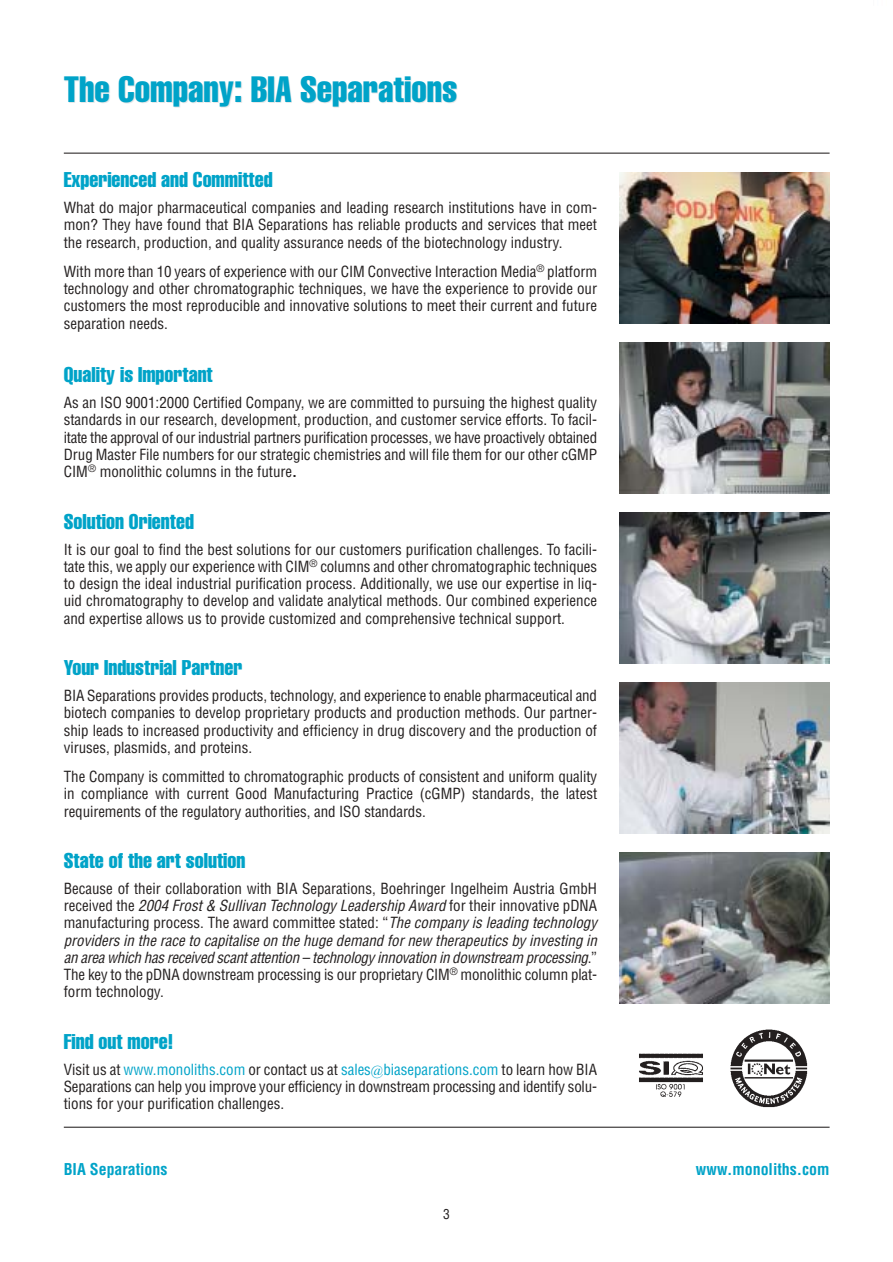
<style>
.page{position:relative;width:893px;height:1262px;background:#fff}
.page>*{position:absolute;margin:0;border:0;box-sizing:border-box;transform-origin:0 0}
.t1{font:extra-condensed 36px "SS Helvetica";color:#00a3c8}
.t2{font:extra-condensed 21px "SS Helvetica";color:#00a3c8}
.t3{font:700 condensed 15.9px "SS Helvetica";color:#00a3c8}
.t4{font:condensed 15px/17.2px "SS Helvetica";color:#231f1f;text-align:justify}
.t5{font:condensed 13.5px "SS Helvetica";color:#231f1f}
.s1{font-weight:700}
.s2{font-style:italic}
.s3{color:#00a3c8}
.s4{font-family:"TT2 E2 O00";font-stretch:normal;font-size:13.5px;color:#00a3c8}
</style>
<div class="page">
<hr style="left:64px;top:153px;width:765px;height:1px;background:#231f1f">
<hr style="left:64px;top:1126px;width:765px;height:1px;background:#231f1f">
<img style="left:619px;top:172px;width:210px;height:151px">
<img style="left:619px;top:342px;width:210px;height:151px">
<img style="left:619px;top:512px;width:210px;height:151px">
<img style="left:619px;top:682px;width:210px;height:151px">
<img style="left:619px;top:853px;width:210px;height:150px">
<img style="left:639px;top:1053px;width:64px;height:44px">
<img style="left:730px;top:1029px;width:78px;height:79px">
<h1 class="t1" style="left:64px;top:77px;width:395px">The Company: BIA Separations</h1>
<h2 class="t2" style="left:64px;top:172px;width:210px">Experienced and Committed</h2>
<p class="t4" style="left:64px;top:201px;width:535px">What do major pharmaceutical companies and leading research institutions have in com&shy;mon? They have found that BIA Separations has reliable products and services that meet the research, production, and quality assurance needs of the biotechnology industry.</p>
<p class="t4" style="left:64px;top:264px;width:535px">With more than 10 years of experience with our CIM Convective Interaction Media<sup>®</sup> platform technology and other chromatographic techniques, we have the experience to provide our customers the most reproducible and innovative solutions to meet their current and future separation needs.</p>
<h2 class="t2" style="left:64px;top:367px;width:150px">Quality is Important</h2>
<p class="t4" style="left:64px;top:396px;width:535px">As an ISO 9001:2000 Certified Company, we are committed to pursuing the highest quality standards in our research, development, production, and customer service efforts. To facil&shy;itate the approval of our industrial partners purification processes, we have proactively obtained Drug Master File numbers for our strategic chemistries and will file them for our other cGMP CIM<sup>®</sup> monolithic columns in the future<span class="s1">.</span></p>
<h2 class="t2" style="left:64px;top:514px;width:132px">Solution Oriented</h2>
<p class="t4" style="left:64px;top:542px;width:535px">It is our goal to find the best solutions for our customers purification challenges. To facili&shy;tate this, we apply our experience with CIM<sup>®</sup> columns and other chromatographic techniques to design the ideal industrial purification process. Additionally, we use our expertise in liq&shy;uid chromatography to develop and validate analytical methods. Our combined experience and expertise allows us to provide customized and comprehensive technical support.</p>
<h2 class="t2" style="left:64px;top:660px;width:180px">Your Industrial Partner</h2>
<p class="t4" style="left:64px;top:688px;width:535px">BIA Separations provides products, technology, and experience to enable pharmaceutical and biotech companies to develop proprietary products and production methods. Our partner&shy;ship leads to increased productivity and efficiency in drug discovery and the production of viruses, plasmids, and proteins.</p>
<p class="t4" style="left:64px;top:769px;width:535px">The Company is committed to chromatographic products of consistent and uniform quality in compliance with current Good Manufacturing Practice (cGMP) standards, the latest requirements of the regulatory authorities, and ISO standards.</p>
<h2 class="t2" style="left:64px;top:853px;width:183px">State of the art solution</h2>
<p class="t4" style="left:64px;top:881px;width:538px;text-align:left">Because of their collaboration with BIA Separations, Boehringer Ingelheim Austria GmbH received the <span class="s2">2004Frost&amp;Sullivan Technology Leadership Award</span> for their innovative pDNA manufacturing process. The award committee stated: “<span class="s2">The company is leading technology providers in the race to capitalise on the huge demand fornew therapeutics by investing in an area which has received scantattention – technology innovation in downstream processing</span>. ” The key to the pDNA downstream processing is our proprietary CIM<sup>®</sup> monolithic column plat&shy;form technology.</p>
<h2 class="t2" style="left:64px;top:1034px;width:111px">Find out more!</h2>
<p class="t4" style="left:64px;top:1062px;width:535px">Visit us at <span class="s3">www.monoliths.com</span> or contact us at <span class="s3">sales</span><span class="s4">@</span><span class="s3">biaseparations.com</span> to learn how BIA Separations can help you improve your efficiency in downstream processing and identify solu&shy;tions for your purification challenges.</p>
<p class="t3" style="left:64px;top:1163px;width:105px">BIA Separations</p>
<p class="t3" style="left:696px;top:1163px;width:135px">www.monoliths.com</p>
<p class="t5" style="left:443px;top:1209px;width:8px">3</p>
</div>
